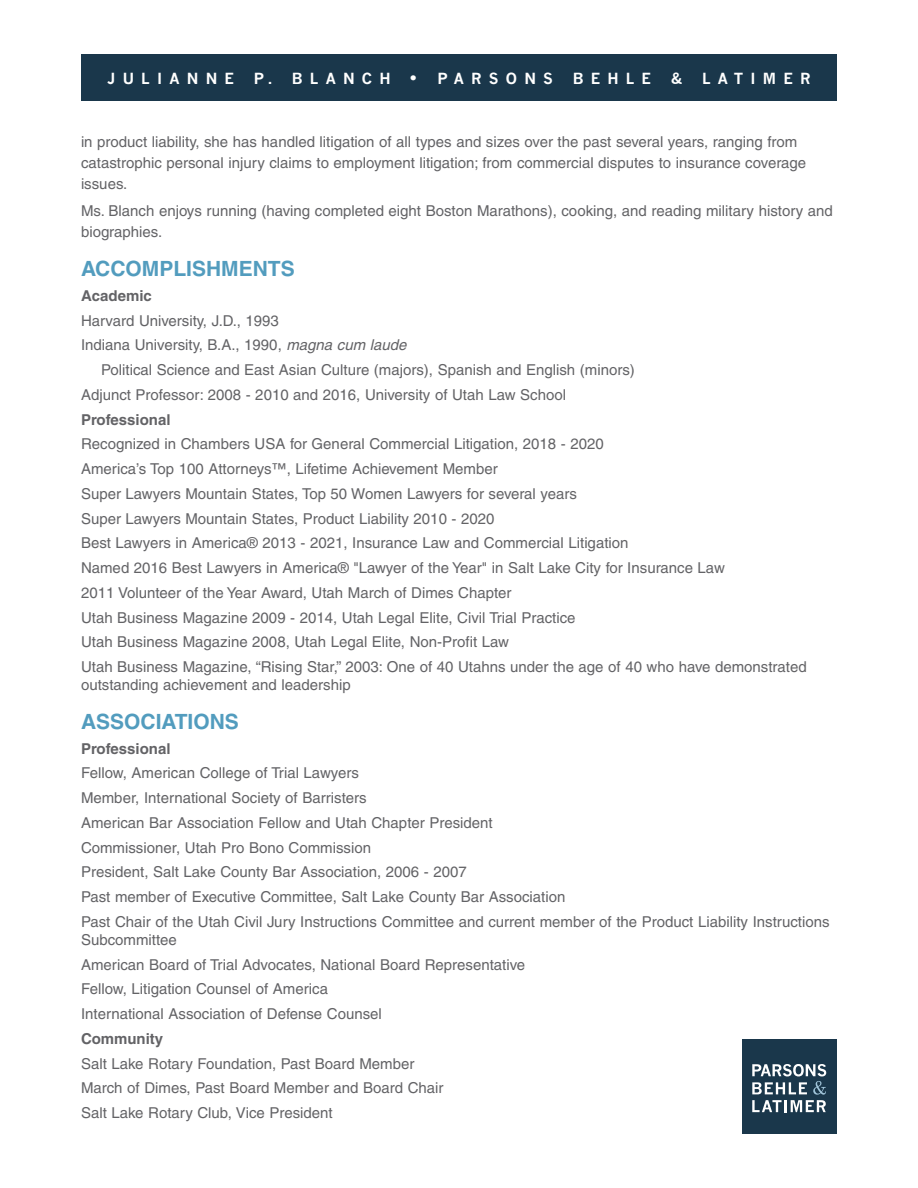
<style>
.page{position:relative;width:918px;height:1188px;background:#fff}
.page>*{position:absolute;margin:0;border:0;box-sizing:border-box;transform-origin:0 0}
.lists{font:700 21px "Helvetica CE";color:#529cbe}
.lists-2{font:15px/18px "Helvetica CE";color:#636366}
.body_text{font:15px/21px "Helvetica CE";color:#636366}
.lists-3{font:700 15px "Helvetica CE";color:#636366}
.t1{font:700 15px "News Gothic";letter-spacing:.48em;color:#fff}
.s1{font-size:18px}
.s2{font-style:italic}
</style>
<div class="page">
<div style="left:81px;top:54px;width:756px;height:47px;background:#1a374b"></div>
<div style="left:742px;top:1040px;width:95px;height:94px;background:#1a374b"></div>
<svg style="left:752px;top:1064px;width:74px;height:48px"></svg>
<p class="t1" style="left:107px;top:70px;width:128px">JULIANNE</p>
<p class="t1" style="left:254px;top:70px;width:164px">P. BLANCH <span class="s1">•</span></p>
<p class="t1" style="left:438px;top:70px;width:117px">PARSONS</p>
<p class="t1" style="left:573px;top:70px;width:80px">BEHLE</p>
<p class="t1" style="left:671px;top:70px;width:13px">&amp;</p>
<p class="t1" style="left:702px;top:70px;width:110px">LATIMER</p>
<p class="body_text" style="left:81px;top:131px;width:727px">in product liability, she has handled litigation of all types and sizes over the past several years, ranging from catastrophic personal injury claims to employment litigation; from commercial disputes to insurance coverage issues.</p>
<p class="body_text" style="left:81px;top:201px;width:753px">Ms. Blanch enjoys running (having completed eight Boston Marathons), cooking, and reading military history and biographies.</p>
<p class="lists" style="left:81px;top:256px;width:215px">ACCOMPLISHMENTS</p>
<p class="lists-3" style="left:81px;top:286px;width:72px">Academic</p>
<p class="lists-2" style="left:81px;top:311px;width:200px">Harvard University, J.D., 1993</p>
<p class="lists-2" style="left:81px;top:336px;width:327px">Indiana University, B.A., 1990, <span class="s2">magna cum laude</span></p>
<p class="lists-2" style="left:101px;top:361px;width:535px">Political Science and East Asian Culture (majors), Spanish and English (minors)</p>
<p class="lists-2" style="left:81px;top:386px;width:487px">Adjunct Professor: 2008 - 2010 and 2016, University of Utah Law School</p>
<p class="lists-3" style="left:81px;top:410px;width:91px">Professional</p>
<p class="lists-2" style="left:81px;top:435px;width:524px">Recognized in Chambers USA for General Commercial Litigation, 2018 - 2020</p>
<p class="lists-2" style="left:81px;top:460px;width:418px">America’s Top 100 Attorneys™, Lifetime Achievement Member</p>
<p class="lists-2" style="left:81px;top:485px;width:497px">Super Lawyers Mountain States, Top 50 Women Lawyers for several years</p>
<p class="lists-2" style="left:81px;top:509px;width:415px">Super Lawyers Mountain States, Product Liability 2010 - 2020</p>
<p class="lists-2" style="left:81px;top:534px;width:549px">Best Lawyers in America® 2013 - 2021, Insurance Law and Commercial Litigation</p>
<p class="lists-2" style="left:81px;top:559px;width:645px">Named 2016 Best Lawyers in America® "Lawyer of the Year" in Salt Lake City for Insurance Law</p>
<p class="lists-2" style="left:81px;top:584px;width:432px">2011 Volunteer of the Year Award, Utah March of Dimes Chapter</p>
<p class="lists-2" style="left:81px;top:608px;width:496px">Utah Business Magazine 2009 - 2014, Utah Legal Elite, Civil Trial Practice</p>
<p class="lists-2" style="left:81px;top:633px;width:429px">Utah Business Magazine 2008, Utah Legal Elite, Non-Profit Law</p>
<p class="lists-2" style="left:81px;top:658px;width:727px">Utah Business Magazine, “Rising Star,” 2003: One of 40 Utahns under the age of 40 who have demonstrated outstanding achievement and leadership</p>
<p class="lists" style="left:81px;top:709px;width:159px">ASSOCIATIONS</p>
<p class="lists-3" style="left:81px;top:739px;width:91px">Professional</p>
<p class="lists-2" style="left:81px;top:764px;width:279px">Fellow, American College of Trial Lawyers</p>
<p class="lists-2" style="left:81px;top:789px;width:287px">Member, International Society of Barristers</p>
<p class="lists-2" style="left:81px;top:813px;width:413px">American Bar Association Fellow and Utah Chapter President</p>
<p class="lists-2" style="left:81px;top:838px;width:292px">Commissioner, Utah Pro Bono Commission</p>
<p class="lists-2" style="left:81px;top:863px;width:387px">President, Salt Lake County Bar Association, 2006 - 2007</p>
<p class="lists-2" style="left:81px;top:888px;width:486px">Past member of Executive Committee, Salt Lake County Bar Association</p>
<p class="lists-2" style="left:81px;top:912px;width:750px">Past Chair of the Utah Civil Jury Instructions Committee and current member of the Product Liability Instructions<br>Subcommittee</p>
<p class="lists-2" style="left:81px;top:955px;width:446px">American Board of Trial Advocates, National Board Representative</p>
<p class="lists-2" style="left:81px;top:980px;width:249px">Fellow, Litigation Counsel of America</p>
<p class="lists-2" style="left:81px;top:1005px;width:302px">International Association of Defense Counsel</p>
<p class="lists-3" style="left:81px;top:1029px;width:84px">Community</p>
<p class="lists-2" style="left:81px;top:1054px;width:335px">Salt Lake Rotary Foundation, Past Board Member</p>
<p class="lists-2" style="left:81px;top:1079px;width:364px">March of Dimes, Past Board Member and Board Chair</p>
<p class="lists-2" style="left:81px;top:1104px;width:253px">Salt Lake Rotary Club, Vice President</p>
</div>
